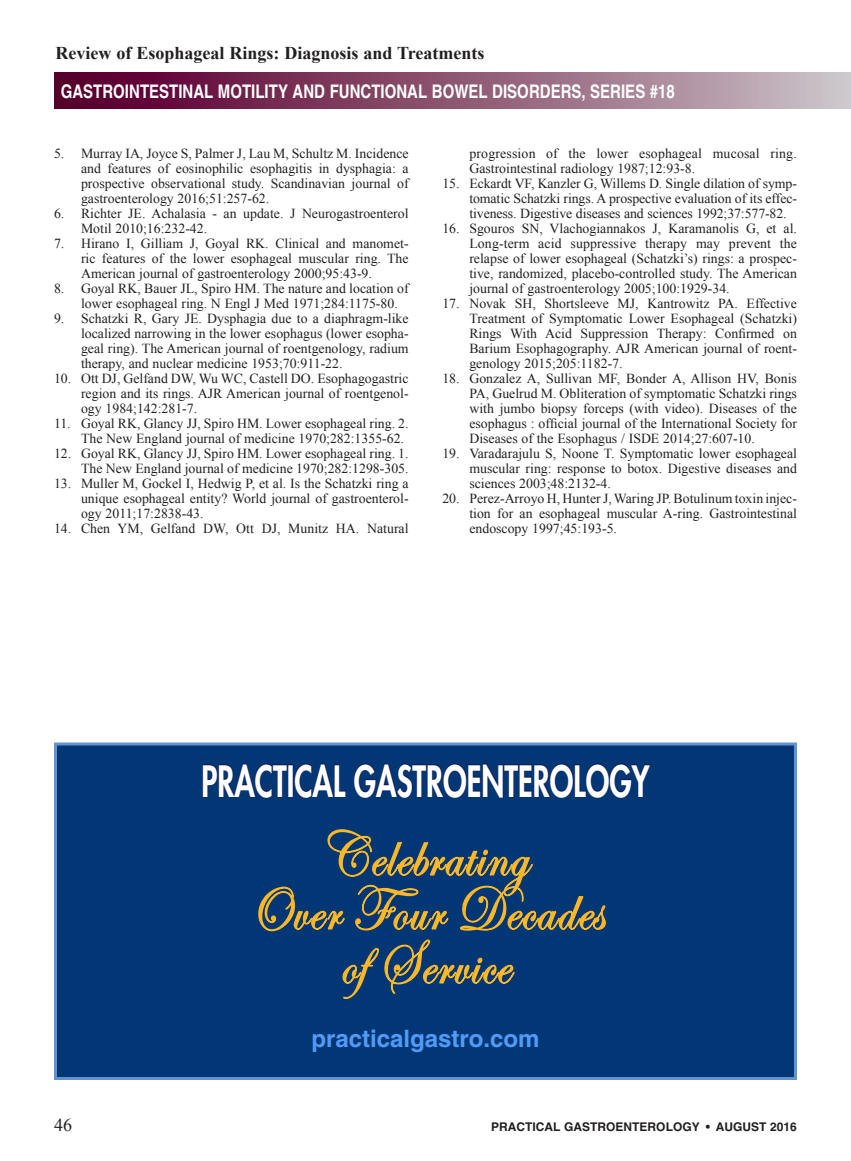
<style>
.page{position:relative;width:851px;height:1161px;background:#fff}
.page>*{position:absolute;margin:0;border:0;box-sizing:border-box;transform-origin:0 0}
.t1{font:64.35px "Edwardian Script ITC";letter-spacing:.03em;color:#fcb828;scale:.86 1}
.t2{font:800 42px "Futura";color:#fff;scale:.72 1}
.t3{font:700 24px "Helvetica";color:#509bf8}
.t4{font:700 18.75px "Helvetica";color:#fff;scale:.8 1}
.t5{font:700 18px "Times New Roman";color:#231f20}
.A_Bottom_Title_Page{font:18px "Times New Roman";color:#231f20}
.A_references{font:13.8px/15px "Times New Roman";color:#231f20;text-align:justify}
.A_Bottom_Title_Page-2{font:700 12px "Helvetica";color:#231f20}
</style>
<div class="page">
<div style="left:54px;top:73px;width:796px;height:36px;background:linear-gradient(to right,#540024,#cac1c6)"></div>
<div style="left:54px;top:742px;width:742px;height:338px;background:#013775;border:3px solid #6393cd"></div>
<svg style="left:258px;top:829px;width:348px;height:170px"></svg>
<svg style="left:202px;top:763px;width:85px;height:35px"></svg>
<div style="left:288px;top:765px;width:5px;height:32px;border:1px solid #19154e"></div>
<svg style="left:294px;top:763px;width:52px;height:35px"></svg>
<svg style="left:354px;top:763px;width:296px;height:35px"></svg>
<h3 class="t5" style="left:56px;top:40px;width:430px">Review of Esophageal Rings: Diagnosis and Treatments</h3>
<h3 class="t4" style="left:61px;top:79px;width:769px">GASTROINTESTINAL MOTILITY AND FUNCTIONAL BOWEL DISORDERS, SERIES #18</h3>
<p class="A_references" style="left:81px;top:146px;width:329px;text-indent:-27px">5. Murray IA, Joyce S, Palmer J, Lau M, Schultz M. Incidence and features of eosinophilic esophagitis in dysphagia: a prospective observational study. Scandinavian journal of gastroenterology 2016;51:257-62.</p>
<p class="A_references" style="left:81px;top:206px;width:329px;text-indent:-27px">6. Richter JE. Achalasia - an update. J Neurogastroenterol<br>Motil 2010;16:232-42.</p>
<p class="A_references" style="left:81px;top:236px;width:329px;text-indent:-27px">7. Hirano I, Gilliam J, Goyal RK. Clinical and manomet&shy;ric features of the lower esophageal muscular ring. The American journal of gastroenterology 2000;95:43-9.</p>
<p class="A_references" style="left:81px;top:281px;width:329px;text-indent:-27px">8. Goyal RK, Bauer JL, Spiro HM. The nature and location of lower esophageal ring. N Engl J Med 1971;284:1175-80.</p>
<p class="A_references" style="left:81px;top:311px;width:329px;text-indent:-27px">9. Schatzki R, Gary JE. Dysphagia due to a diaphragm-like localized narrowing in the lower esophagus (lower esopha&shy;geal ring). The American journal of roentgenology, radium therapy, and nuclear medicine 1953;70:911-22.</p>
<p class="A_references" style="left:81px;top:371px;width:329px;text-indent:-27px">10. Ott DJ, Gelfand DW, Wu WC, Castell DO. Esophagogastric region and its rings. AJR American journal of roentgenol&shy;ogy 1984;142:281-7.</p>
<p class="A_references" style="left:81px;top:416px;width:329px;text-indent:-27px">11. Goyal RK, Glancy JJ, Spiro HM. Lower esophageal ring. 2.<br>The New England journal of medicine 1970;282:1355-62.</p>
<p class="A_references" style="left:54px;top:446px;width:356px;text-align:right">12. Goyal RK, Glancy JJ, Spiro HM. Lower esophageal ring. 1.<br>The New England journal of medicine 1970;282:1298-305.</p>
<p class="A_references" style="left:81px;top:476px;width:329px;text-indent:-27px">13. Muller M, Gockel I, Hedwig P, et al. Is the Schatzki ring a unique esophageal entity? World journal of gastroenterol&shy;ogy 2011;17:2838-43.</p>
<p class="A_references" style="left:54px;top:521px;width:356px">14. Chen YM, Gelfand DW, Ott DJ, Munitz HA. Natural</p>
<p class="A_references" style="left:469px;top:146px;width:329px">progression of the lower esophageal mucosal ring.<br>Gastrointestinal radiology 1987;12:93-8.</p>
<p class="A_references" style="left:469px;top:176px;width:329px;text-indent:-27px">15. Eckardt VF, Kanzler G, Willems D. Single dilation of symp&shy;tomatic Schatzki rings. A prospective evaluation of its effec&shy;tiveness. Digestive diseases and sciences 1992;37:577-82.</p>
<p class="A_references" style="left:469px;top:221px;width:329px;text-indent:-27px">16. Sgouros SN, Vlachogiannakos J, Karamanolis G, et al.<br>Long-term acid suppressive therapy may prevent the relapse of lower esophageal (Schatzki’s) rings: a prospec&shy;tive, randomized, placebo-controlled study. The American journal of gastroenterology 2005;100:1929-34.</p>
<p class="A_references" style="left:469px;top:296px;width:329px;text-indent:-27px">17. Novak SH, Shortsleeve MJ, Kantrowitz PA. Effective Treatment of Symptomatic Lower Esophageal (Schatzki)<br>Rings With Acid Suppression Therapy: Confirmed on Barium Esophagography. AJR American journal of roent&shy;genology 2015;205:1182-7.</p>
<p class="A_references" style="left:469px;top:371px;width:329px;text-indent:-27px">18. Gonzalez A, Sullivan MF, Bonder A, Allison HV, Bonis PA, Guelrud M. Obliteration of symptomatic Schatzki rings with jumbo biopsy forceps (with video). Diseases of the esophagus : official journal of the International Society for Diseases of the Esophagus / ISDE 2014;27:607-10.</p>
<p class="A_references" style="left:469px;top:446px;width:329px;text-indent:-27px">19. Varadarajulu S, Noone T. Symptomatic lower esophageal muscular ring: response to botox. Digestive diseases and sciences 2003;48:2132-4.</p>
<p class="A_references" style="left:469px;top:491px;width:329px;text-indent:-27px">20. Perez-Arroyo H, Hunter J, Waring JP. Botulinum toxin injec&shy;tion for an esophageal muscular A-ring. Gastrointestinal endoscopy 1997;45:193-5.</p>
<p class="t2" style="left:201px;top:754px;width:623px">PRACTICAL GASTROENTEROLOGY</p>
<p class="t1" style="left:322px;top:820px;width:241px">Celebrating</p>
<p class="t1" style="left:247px;top:874px;width:416px">Over Four Decades</p>
<p class="t1" style="left:341px;top:928px;width:198px">ofService</p>
<p class="t3" style="left:311px;top:1024px;width:230px">practicalgastro.com</p>
<p class="A_Bottom_Title_Page" style="left:54px;top:1113px;width:19px">46</p>
<p class="A_Bottom_Title_Page-2" style="left:491px;top:1119px;width:307px">PRACTICAL GASTROENTEROLOGY • AUGUST 2016</p>
</div>
